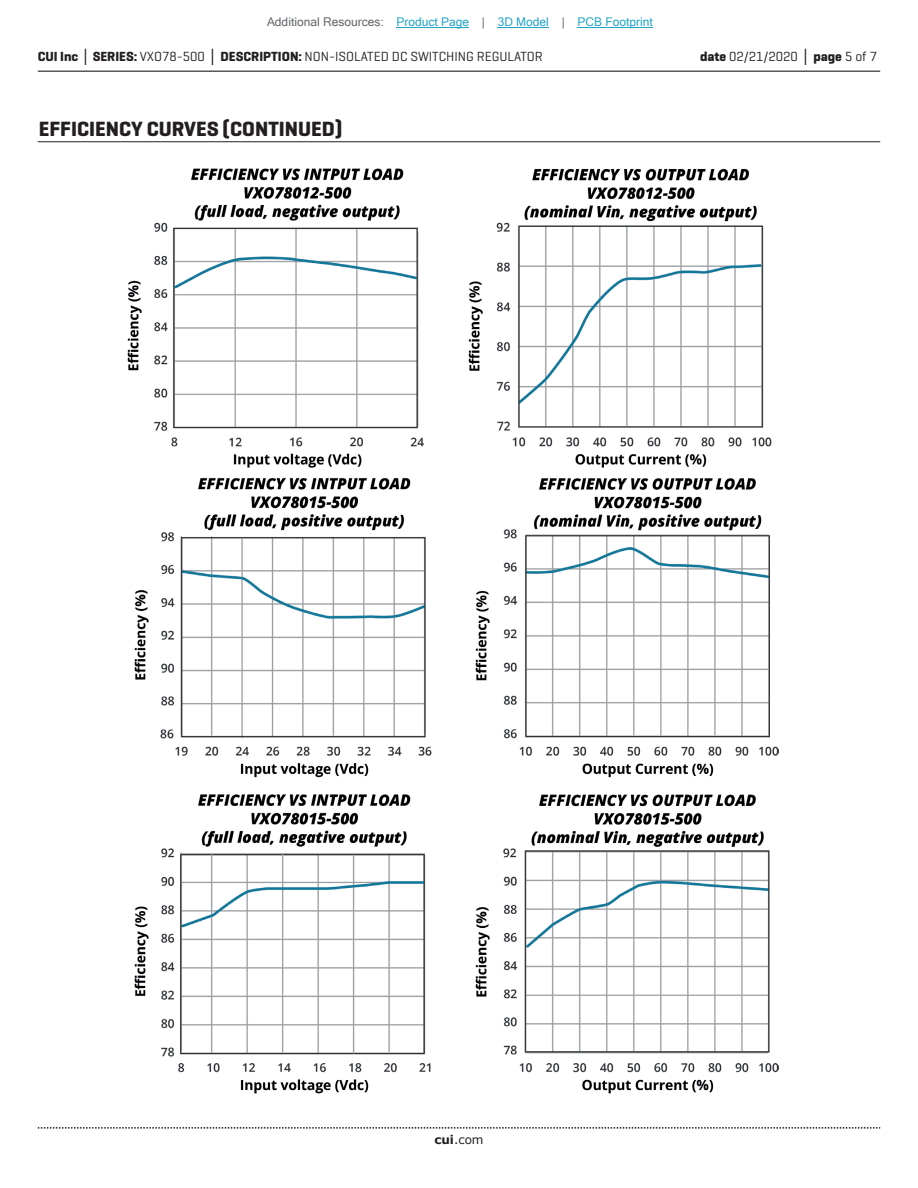
<style>
.page{position:relative;width:918px;height:1188px;background:#fff}
.page>*{position:absolute;margin:0;border:0;box-sizing:border-box;transform-origin:0 0}
.t1{font:700 21px "Geogrotesque";color:#231f20}
.t2{font:13.5px "Geogrotesque";color:#231f20}
.t3{font:12px "Microsoft Sans Serif";color:#23a4c6}
.t4{font:12px "Verdana";color:#231f20}
.s1{color:#63676b}
.s2{font-weight:700}
.s3{font-family:"Verdana";font-weight:700}
</style>
<div class="page">
<hr style="left:38px;top:71px;width:842px;height:1px;background:#231f20">
<svg style="left:38px;top:1127px;width:842px;height:2px"></svg>
<hr style="left:38px;top:141px;width:842px;height:1px;background:#231f20">
<img style="left:127px;top:168px;width:652px;height:926px">
<hr style="left:397px;top:27px;width:72px;height:1px;background:#23a4c6">
<hr style="left:498px;top:27px;width:51px;height:1px;background:#23a4c6">
<hr style="left:578px;top:27px;width:75px;height:1px;background:#23a4c6">
<p class="t3" style="left:267px;top:15px;width:387px"><span class="s1">Additional Resources:</span> Product Page <span class="s1">|</span> 3D Model <span class="s1">|</span> PCB Footprint</p>
<p class="t2" style="left:38px;top:48px;width:507px"><span class="s2">CUI Inc</span> <span class="s3">│</span> <span class="s2">SERIES:</span> VXO78-500 <span class="s3">│</span> <span class="s2">DESCRIPTION:</span> NON-ISOLATED DC SWITCHING REGULATOR</p>
<p class="t2" style="left:700px;top:48px;width:179px"><span class="s2">date</span> 02/21/2020 <span class="s3">│</span> <span class="s2">page</span> 5 of 7</p>
<h1 class="t1" style="left:39px;top:116px;width:305px">EFFICIENCY CURVES (CONTINUED)</h1>
<p class="t4" style="left:434px;top:1131px;width:51px"><span class="s2">cui</span>.com</p>
</div>
